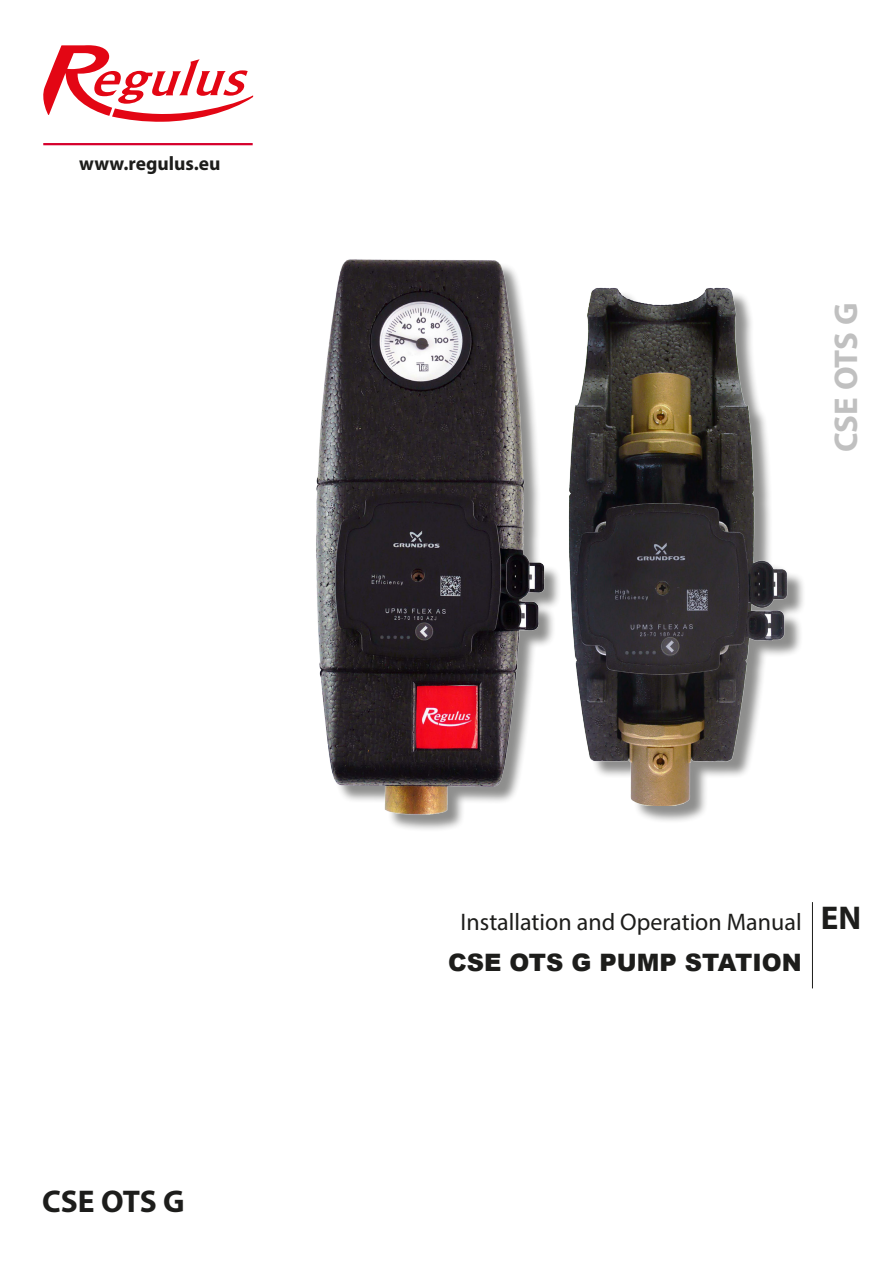
<style>
.page{position:relative;width:893px;height:1263px;background:#fff}
.page>*{position:absolute;margin:0;border:0;box-sizing:border-box;transform-origin:0 0}
.t1{font:700 33px "Myriad Pro";letter-spacing:-.005em;color:#c0c0c0}
.t2{font:700 33px "Myriad Pro";color:#1d1d1b}
.t3{font:700 31.5px "Myriad Pro";letter-spacing:-.005em;color:#1d1d1b}
.t4{font:24px "Myriad Pro";color:#1d1d1b}
.t5{font:900 24px "Arial";color:#1d1d1b}
.t6{font:700 19.5px "Myriad Pro";color:#1d1d1b}
</style>
<div class="page">
<svg style="left:43px;top:45px;width:210px;height:77px"></svg>
<hr style="left:43px;top:143px;width:210px;height:2px;background:#d6002d">
<hr style="left:812px;top:902px;width:1px;height:86px;background:#1d1d1b">
<div style="left:319px;top:262px;width:243px;height:570px;background:#1d1d1b;opacity:.5"></div>
<img style="left:316px;top:259px;width:230px;height:559px">
<div style="left:572px;top:290px;width:234px;height:534px;background:#1d1d1b;opacity:.5"></div>
<img style="left:568px;top:287px;width:223px;height:519px">
<p class="t6" style="left:79px;top:150px;width:143px">www.regulus.eu</p>
<p class="t3" style="left:42px;top:1181px;width:144px">CSE OTS G</p>
<p class="t1" style="left:824px;top:452px;width:151px;rotate:-90deg">CSE OTS G</p>
<p class="t4" style="left:460px;top:907px;width:343px">Installation and Operation Manual</p>
<p class="t2" style="left:821px;top:897px;width:42px">EN</p>
<p class="t5" style="left:448px;top:945px;width:355px">CSE OTS G PUMP STATION</p>
</div>
